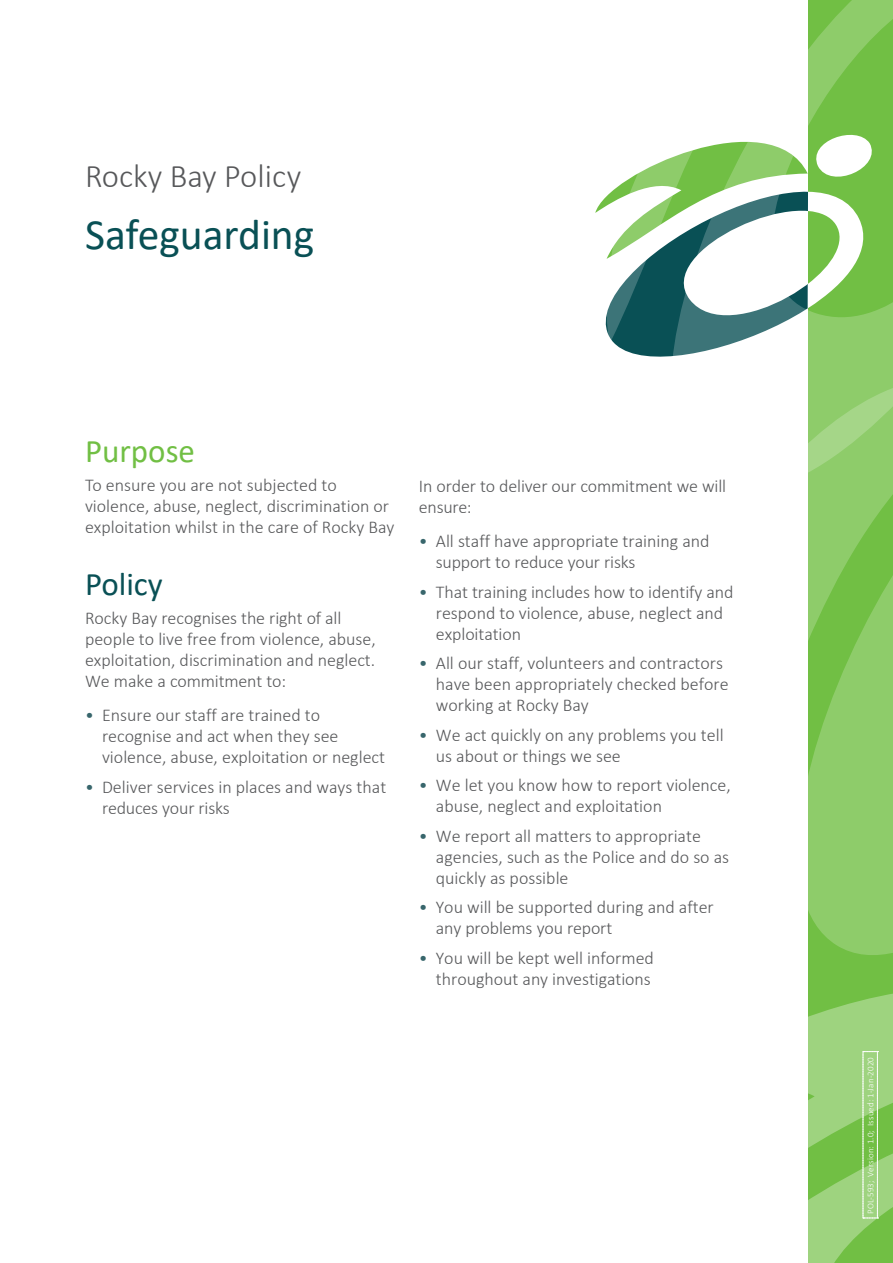
<style>
.page{position:relative;width:893px;height:1263px;background:#fff}
.page>*{position:absolute;margin:0;border:0;box-sizing:border-box;transform-origin:0 0}
.body{font:43.5px "Calibri";color:#095055}
.body-2{font:300 33px "Calibri";color:#57585a}
.body-3{font:33px "Calibri";color:#71bf44}
.body-4{font:33px "Calibri";color:#095055}
.body-5{font:300 18px/21px "Calibri";color:#57585a}
.body-6{font:300 9px "Calibri";letter-spacing:.015em;color:#fff}
.s1{color:#38666c}
</style>
<div class="page">
<svg style="left:808px;top:1250px;width:85px;height:13px"></svg>
<svg style="left:808px;top:1005px;width:85px;height:245px;fill:#9ed37f"></svg>
<svg style="left:808px;top:807px;width:85px;height:198px;fill:#8ecc6a"></svg>
<svg style="left:808px;top:541px;width:85px;height:266px;fill:#8ecc6a"></svg>
<svg style="left:615px;top:0;width:278px;height:541px"></svg>
<svg style="left:595px;top:0;width:279px;height:344px"></svg>
<svg style="left:863px;top:1051px;width:15px;height:167px"></svg>
<p class="body-2" style="left:85px;top:155px;width:218px">Rocky Bay Policy</p>
<p class="body" style="left:85px;top:204px;width:231px">Safeguarding</p>
<p class="body-3" style="left:85px;top:428px;width:111px">Purpose</p>
<p class="body-5" style="left:85px;top:474px;width:311px">To ensure you are not subjected to violence, abuse, neglect, discrimination or exploitation whilst in the care of Rocky Bay</p>
<p class="body-4" style="left:85px;top:561px;width:79px">Policy</p>
<p class="body-5" style="left:85px;top:608px;width:292px">Rocky Bay recognises the right of all people to live free from violence, abuse, exploitation, discrimination and neglect.<br>We make a commitment to:</p>
<p class="body-5" style="left:102px;top:704px;width:285px;text-indent:-17px"><span class="s1">•</span> Ensure our staff are trained to recognise and act when they see violence, abuse, exploitation or neglect</p>
<p class="body-5" style="left:102px;top:776px;width:286px;text-indent:-17px"><span class="s1">•</span> Deliver services in places and ways that reduces your risks</p>
<p class="body-5" style="left:419px;top:476px;width:309px">In order to deliver our commitment we will ensure:</p>
<p class="body-5" style="left:436px;top:530px;width:275px;text-indent:-17px"><span class="s1">•</span> All staff have appropriate training and support to reduce your risks</p>
<p class="body-5" style="left:436px;top:581px;width:299px;text-indent:-17px"><span class="s1">•</span> That training includes how to identify and respond to violence, abuse, neglect and exploitation</p>
<p class="body-5" style="left:436px;top:653px;width:294px;text-indent:-17px"><span class="s1">•</span> All our staff, volunteers and contractors have been appropriately checked before working at Rocky Bay</p>
<p class="body-5" style="left:436px;top:724px;width:289px;text-indent:-17px"><span class="s1">•</span> We act quickly on any problems you tell us about or things we see</p>
<p class="body-5" style="left:436px;top:775px;width:296px;text-indent:-17px"><span class="s1">•</span> We let you know how to report violence, abuse, neglect and exploitation</p>
<p class="body-5" style="left:436px;top:825px;width:295px;text-indent:-17px"><span class="s1">•</span> We report all matters to appropriate agencies, such as the Police and do so as quickly as possible</p>
<p class="body-5" style="left:436px;top:897px;width:279px;text-indent:-17px"><span class="s1">•</span> You will be supported during and after any problems you report</p>
<p class="body-5" style="left:419px;top:947px;width:237px;text-align:right"><span class="s1">•</span> You will be kept well informed throughout any investigations</p>
<p class="body-6" style="left:865px;top:1214px;width:158px;rotate:-90deg">POL-593; Version: 1.0; Issued: 1-Jan-2020</p>
</div>
